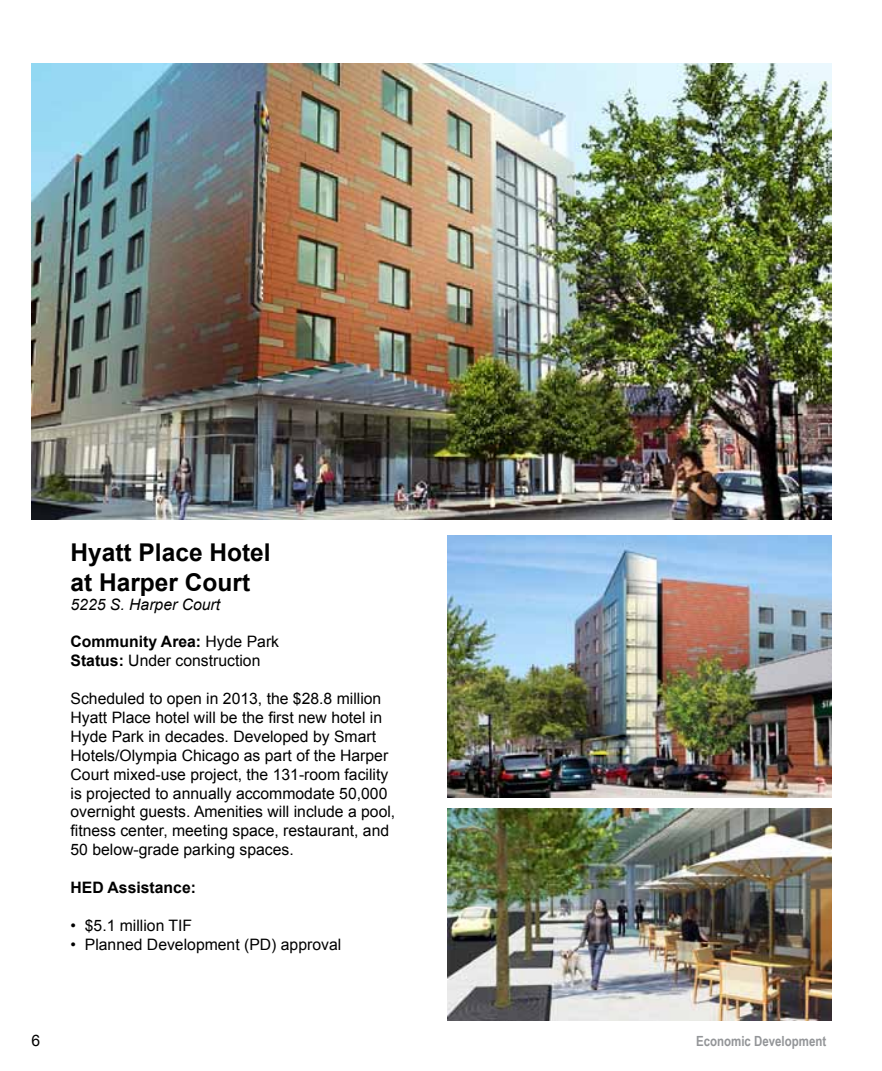
<style>
.page{position:relative;width:882px;height:1071px;background:#fff}
.page>*{position:absolute;margin:0;border:0;box-sizing:border-box;transform-origin:0 0}
.t1{font:700 24.5px/29.4px "Arial";color:#000}
.t2{font:15.75px/18.9px "Arial";color:#000}
.t3{font:italic 15.75px "Arial";color:#000}
.t4{font:700 15.75px "Arial";color:#000}
.t5{font:700 14px "Arial Narrow";color:#939598}
.s1{font-weight:700}
</style>
<div class="page">
<img style="left:32px;top:63px;width:800px;height:457px">
<img style="left:447px;top:536px;width:385px;height:262px">
<img style="left:447px;top:809px;width:385px;height:212px">
<h1 class="t1" style="left:71px;top:539px;width:202px">Hyatt Place Hotel at Harper Court</h1>
<p class="t3" style="left:71px;top:594px;width:151px">5225 S. Harper Court</p>
<p class="t2" style="left:71px;top:632px;width:210px"><span class="s1">Community Area:</span> Hyde Park<br><span class="s1">Status:</span> Under construction</p>
<p class="t2" style="left:71px;top:689px;width:326px">Scheduled to open in 2013, the $28.8 million Hyatt Place hotel will be the first new hotel in Hyde Park in decades. Developed by Smart Hotels/Olympia Chicago as part of the Harper Court mixed-use project, the 131-room facility is projected to annually accommodate 50,000 overnight guests. Amenities will include a pool, fitness center, meeting space, restaurant, and 50 below-grade parking spaces.</p>
<p class="t4" style="left:71px;top:877px;width:127px">HED Assistance:</p>
<p class="t2" style="left:71px;top:916px;width:123px">• $5.1 million TIF</p>
<p class="t2" style="left:71px;top:935px;width:272px">• Planned Development (PD) approval</p>
<p class="t2" style="left:32px;top:1031px;width:10px">6</p>
<p class="t5" style="left:696px;top:1030px;width:132px">Economic Development</p>
</div>
